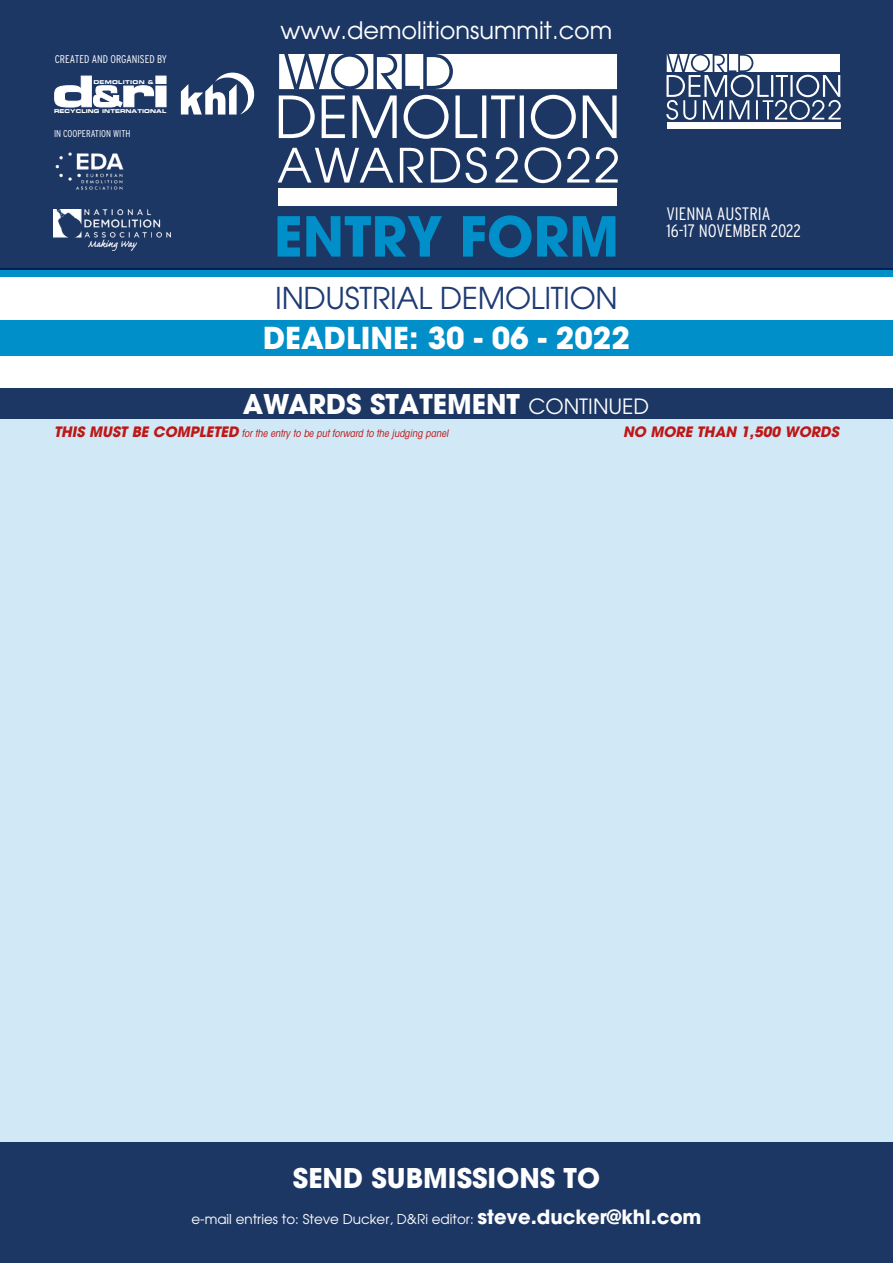
<style>
.page{position:relative;width:893px;height:1263px;background:#fff}
.page>*{position:absolute;margin:0;border:0;box-sizing:border-box;transform-origin:0 0}
.t1{font:700 54.6px "Avant Garde";color:#008fc8}
.t2{font:30px "Avant Garde";letter-spacing:-.01em;color:#1e3b75}
.t3{font:700 30px "Avant Garde";color:#fff}
.t4{font:700 27px "Avant Garde";color:#fff}
.t5{font:24px "Avant Garde";color:#fff}
.t6{font:300 condensed 18px/17.4px "Interstate";color:#fff}
.t7{font:italic 700 14.25px "Avant Garde";color:#be1716}
.t8{font:13.5px "Avant Garde";color:#fff}
.t9{font:300 condensed 11.25px "Interstate";color:#fff}
.t10{font:italic condensed 10.5px "Avant Garde";color:#be1716}
.t11{font:300 condensed 9.9px "Interstate";color:#fff}
.t12{font:5.25px "Eurostile Bold Extended Two";letter-spacing:.01em;color:#fff}
.t13{font:5.25px "Eurostile Bold Extended Two";letter-spacing:.055em;color:#fff}
.s1{font-weight:400;font-size:21px}
.s2{font-weight:700;font-stretch:normal;font-size:14.25px}
.s3{font-weight:700;font-size:19.5px}
</style>
<div class="page">
<div style="left:0;top:268px;width:893px;height:8px;background:#008fc8"></div>
<div style="left:0;top:320px;width:893px;height:36px;background:#008fc8"></div>
<div style="left:0;top:1142px;width:893px;height:121px;background:#1d3765"></div>
<div style="left:0;top:0;width:893px;height:270px;background:#1d3765"></div>
<svg style="left:54px;top:75px;width:113px;height:33px"></svg>
<svg style="left:181px;top:72px;width:74px;height:43px"></svg>
<img style="left:54px;top:209px;width:117px;height:42px">
<img style="left:55px;top:152px;width:69px;height:38px">
<svg style="left:279px;top:54px;width:338px;height:35px;background:#dfe3e9"></svg>
<div style="left:279px;top:188px;width:338px;height:17px;background:#fff"></div>
<svg style="left:279px;top:95px;width:338px;height:44px"></svg>
<svg style="left:278px;top:147px;width:340px;height:36px"></svg>
<div style="left:667px;top:123px;width:173px;height:6px;background:#fff"></div>
<svg style="left:666px;top:54px;width:175px;height:66px"></svg>
<div style="left:0;top:412px;width:893px;height:730px;background:#d1e8f6"></div>
<div style="left:0;top:389px;width:893px;height:30px;background:#1d3765"></div>
<p class="t9" style="left:55px;top:52px;width:114px">CREATED AND ORGANISED BY</p>
<p class="t13" style="left:93px;top:78px;width:62px">DEMOLITION &amp;</p>
<p class="t12" style="left:54px;top:107px;width:114px">RECYCLING INTERNATIONAL</p>
<p class="t11" style="left:54px;top:128px;width:78px">IN COOPERATION WITH</p>
<h3 class="t5" style="left:280px;top:16px;width:333px">www.demolitionsummit.com</h3>
<h1 class="t1" style="left:274px;top:201px;width:347px">ENTRY FORM</h1>
<h2 class="t2" style="left:275px;top:280px;width:344px">INDUSTRIAL DEMOLITION</h2>
<h2 class="t3" style="left:263px;top:319px;width:368px">DEADLINE: 30 - 06 - 2022</h2>
<h3 class="t6" style="left:666px;top:205px;width:136px">VIENNA AUSTRIA<br>16-17 NOVEMBER 2022</h3>
<h3 class="t4" style="left:243px;top:387px;width:408px">AWARDS STATEMENT <span class="s1">CONTINUED</span></h3>
<p class="t10" style="left:54px;top:427px;width:398px"><span class="s2">THIS MUST BE COMPLETED</span> for the entry to be put forward to the j udging panel</p>
<h3 class="t7" style="left:623px;top:422px;width:221px">NO MORE THAN 1,500 WORDS</h3>
<h3 class="t4" style="left:293px;top:1161px;width:309px">SEND SUBMISSIONS TO</h3>
<p class="t8" style="left:191px;top:1211px;width:512px">e-mail entries to: Steve Ducker, D&amp;Ri editor: <span class="s3">steve.ducker@khl.com</span></p>
</div>
